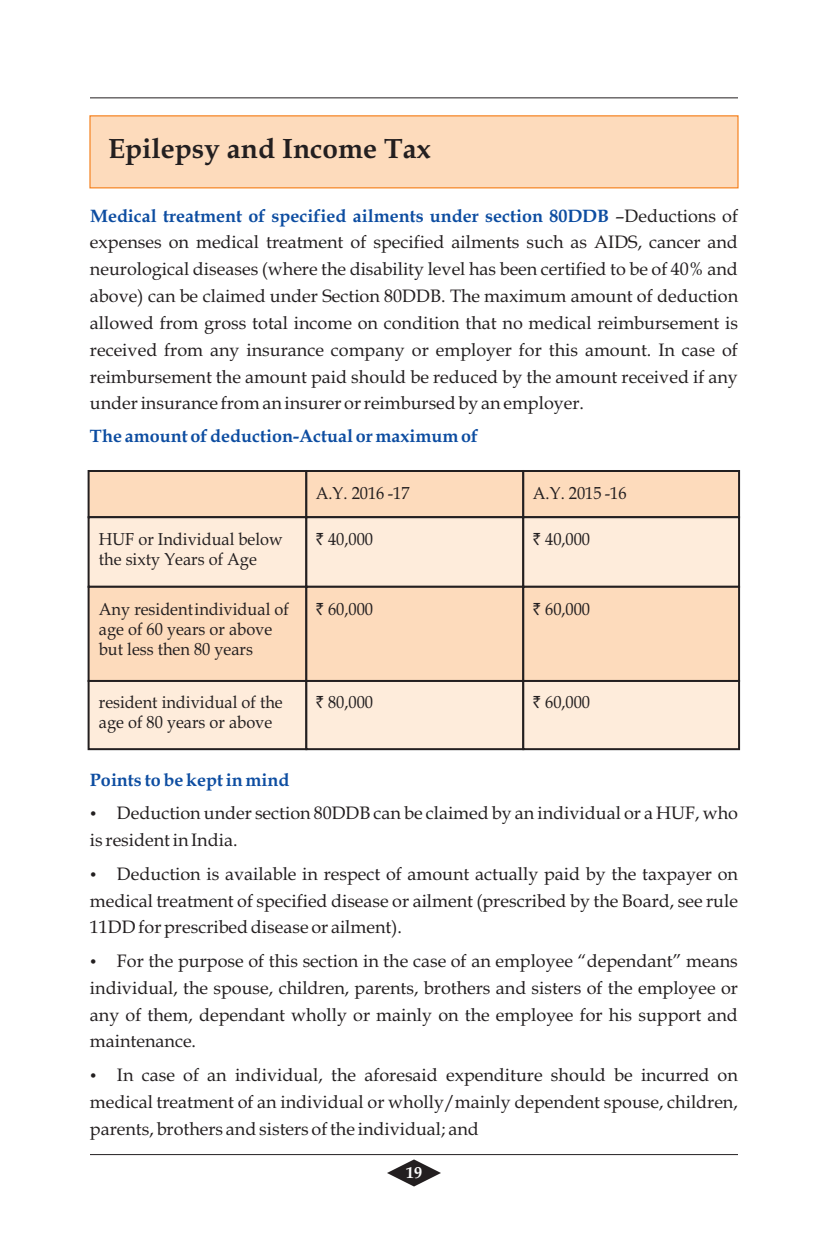
<style>
.page{position:relative;width:828px;height:1260px;background:#fff}
.page>*{position:absolute;margin:0;border:0;box-sizing:border-box;transform-origin:0 0}
.t1{font:700 28px "Book Antiqua";color:#231f20}
.t2{font:18px/26.8px "Book Antiqua";color:#231f20;text-align:justify}
.t3{font:700 18px "Book Antiqua";color:#0d4da1}
.t4{font:17.4px/20px "Book Antiqua";color:#231f20;scale:.95 1}
.t5{font:700 16px "Book Antiqua";color:#fff}
.s1{font-weight:400;color:#231f20}
.s2{font-family:"Rupee"}
</style>
<div class="page">
<hr style="left:90px;top:1154px;width:648px;height:1px;background:#231f20">
<hr style="left:90px;top:97px;width:648px;height:1px;background:#231f20">
<svg style="left:387px;top:1159px;width:54px;height:28px"></svg>
<div style="left:88px;top:470px;width:219px;height:48px;background:#fddbbc;border:2px solid #231f20"></div>
<div style="left:305px;top:470px;width:219px;height:48px;background:#fddbbc;border:2px solid #231f20"></div>
<div style="left:522px;top:470px;width:218px;height:48px;background:#fddbbc;border:2px solid #231f20"></div>
<div style="left:88px;top:516px;width:219px;height:72px;background:#feecdb;border:2px solid #231f20"></div>
<div style="left:305px;top:516px;width:219px;height:72px;background:#feecdb;border:2px solid #231f20"></div>
<div style="left:522px;top:516px;width:218px;height:72px;background:#feecdb;border:2px solid #231f20"></div>
<div style="left:88px;top:586px;width:219px;height:96px;background:#fddbbc;border:2px solid #231f20"></div>
<div style="left:305px;top:586px;width:219px;height:96px;background:#fddbbc;border:2px solid #231f20"></div>
<div style="left:522px;top:586px;width:218px;height:96px;background:#fddbbc;border:2px solid #231f20"></div>
<div style="left:88px;top:680px;width:219px;height:70px;background:#feecdb;border:2px solid #231f20"></div>
<div style="left:305px;top:680px;width:219px;height:70px;background:#feecdb;border:2px solid #231f20"></div>
<div style="left:522px;top:680px;width:218px;height:70px;background:#feecdb;border:2px solid #231f20"></div>
<div style="left:89px;top:115px;width:650px;height:73px;background:#fddbbc;border:1px solid #f58220"></div>
<h1 class="t1" style="left:108px;top:138px;width:324px">Epilepsy and Income Tax</h1>
<p class="t3" style="left:90px;top:209px;width:649px">Medical treatment of specified ailments under section 80DDB <span class="s1">–Deductions of</span></p>
<p class="t2" style="left:90px;top:231px;width:650px">expenses on medical treatment of specified ailments such as AIDS, cancer and neurological diseases (where the disability level has been certified to be of 40% and above) can be claimed under Section 80DDB. The maximum amount of deduction allowed from gross total income on condition that no medical reimbursement is received from any insurance company or employer for this amount. In case of reimbursement the amount paid should be reduced by the amount received if any under insurance from an insurer or reimbursed by an employer.</p>
<p class="t3" style="left:90px;top:429px;width:390px">The amount of deduction-Actual or maximum of</p>
<p class="t4" style="left:316px;top:485px;width:100px">A.Y. 2016 -17</p>
<p class="t4" style="left:533px;top:485px;width:100px">A.Y. 2015 -16</p>
<p class="t4" style="left:99px;top:532px;width:195px">HUF or Individual below the sixty Years of Age</p>
<p class="t4" style="left:316px;top:532px;width:62px"><span class="s2">`</span> 40,000</p>
<p class="t4" style="left:533px;top:532px;width:62px"><span class="s2">`</span> 40,000</p>
<p class="t4" style="left:99px;top:601px;width:202px">Any resident individual of age of 60 years or above but less then 80 years</p>
<p class="t4" style="left:316px;top:601px;width:62px"><span class="s2">`</span> 60,000</p>
<p class="t4" style="left:533px;top:601px;width:62px"><span class="s2">`</span> 60,000</p>
<p class="t4" style="left:99px;top:694px;width:195px">resident individual of the age of 80 years or above</p>
<p class="t4" style="left:316px;top:694px;width:62px"><span class="s2">`</span> 80,000</p>
<p class="t4" style="left:533px;top:694px;width:62px"><span class="s2">`</span> 60,000</p>
<p class="t3" style="left:90px;top:773px;width:201px">Points to be kept in mind</p>
<p class="t2" style="left:90px;top:802px;width:649px;text-indent:27px">Deduction under section 80DDB can be claimed by an individual or a HUF, who is resident in India.</p>
<p class="t2" style="left:90px;top:862px;width:650px;text-indent:27px">Deduction is available in respect of amount actually paid by the taxpayer on medical treatment of specified disease or ailment (prescribed by the Board, see rule 11DD for prescribed disease or ailment).</p>
<p class="t2" style="left:90px;top:950px;width:650px;text-indent:27px">For the purpose of this section in the case of an employee “dependant” means individual, the spouse, children, parents, brothers and sisters of the employee or any of them, dependant wholly or mainly on the employee for his support and maintenance.</p>
<p class="t2" style="left:90px;top:1064px;width:650px;text-indent:27px">In case of an individual, the aforesaid expenditure should be incurred on medical treatment of an individual or wholly/mainly dependent spouse, children, parents, brothers and sisters of the individual; and</p>
<p class="t5" style="left:406px;top:1167px;width:17px">19</p>
</div>
